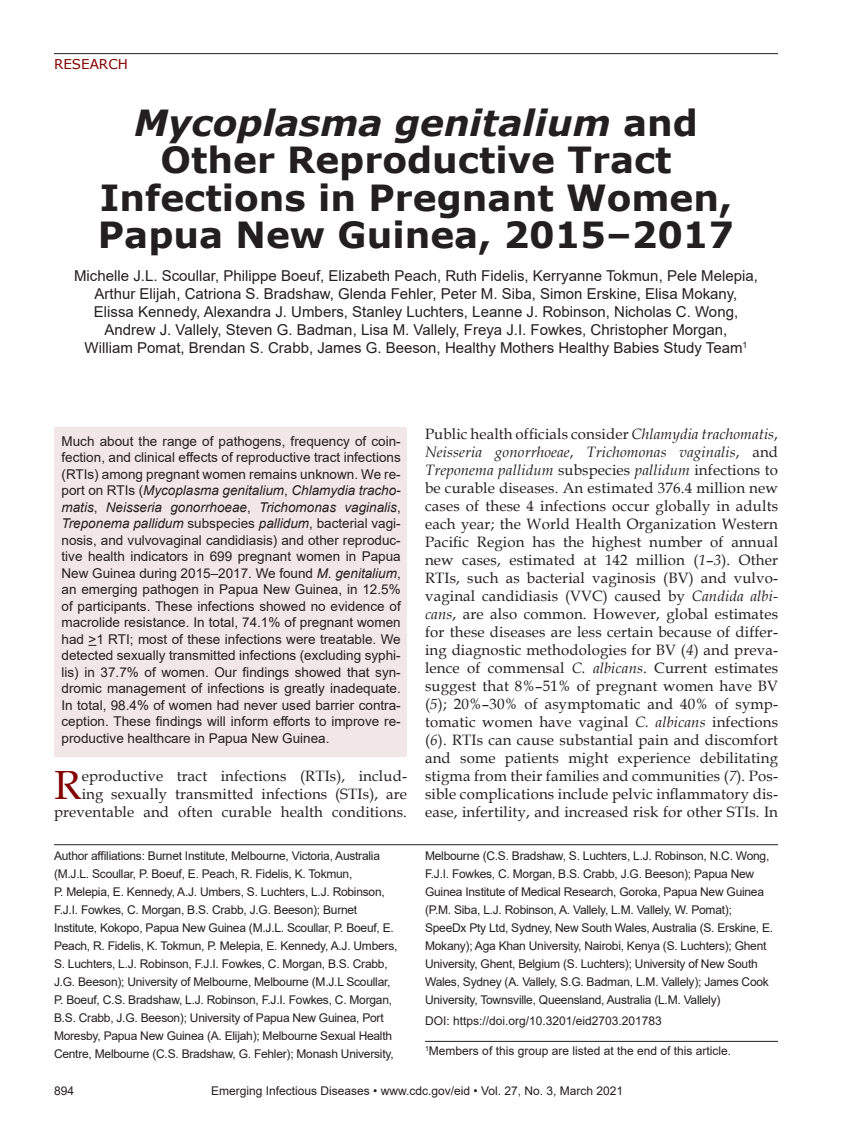
<style>
.page{position:relative;width:851px;height:1134px;background:#fff}
.page>*{position:absolute;margin:0;border:0;box-sizing:border-box;transform-origin:0 0}
.Drop_Cap{font:40.8px "Book Antiqua";color:#820301}
.Article_Title{font:700 36px/37.5px "Verdana";color:#231f20;text-align:center}
.Drop_Cap-2{font:15px/18px "Book Antiqua";letter-spacing:.01em;color:#231f20;text-align:right}
.Authors{font:15px/18px "Arial";color:#231f20;text-align:center}
.Abstract{font:13.5px/16.5px "Arial";color:#231f20;text-align:justify}
.t1{font:13.5px "Verdana";color:#820301}
.Affiliations{font:12px/18px "Arial";letter-spacing:-.02em;color:#231f20}
.Affiliations-2{font:12px "Arial";color:#231f20}
.Footnote{font:12px "Arial";color:#231f20}
.DOI{font:12px "Arial";color:#231f20}
.s1{font-style:italic}
</style>
<div class="page">
<hr style="left:54px;top:53px;width:724px;height:1px;background:#231f20">
<div style="left:54px;top:428px;width:353px;height:329px;background:#f2e6e6"></div>
<hr style="left:425px;top:1041px;width:353px;height:1px;background:#231f20">
<hr style="left:54px;top:844px;width:724px;height:1px;background:#231f20">
<p class="t1" style="left:54px;top:55px;width:75px">RESEARCH</p>
<p class="Article_Title" style="left:98px;top:103px;width:637px"><span class="s1">Mycoplasma genitalium</span> and<br>Other Reproductive Tract<br>Infections in Pregnant Women,<br>Papua New Guinea, 2015–2017</p>
<p class="Authors" style="left:74px;top:267px;width:685px">Michelle J.L. Scoullar, Philippe Boeuf, Elizabeth Peach, Ruth Fidelis, Kerryanne Tokmun, Pele Melepia, Arthur Elijah, Catriona S. Bradshaw, Glenda Fehler, Peter M. Siba, Simon Erskine, Elisa Mokany, Elissa Kennedy, Alexandra J. Umbers, Stanley Luchters, Leanne J. Robinson, Nicholas C. Wong, Andrew J. Vallely, Steven G. Badman, Lisa M. Vallely, Freya J.I. Fowkes, Christopher Morgan,<br>William Pomat, Brendan S. Crabb, James G. Beeson, Healthy Mothers Healthy Babies Study Team<sup>1</sup></p>
<p class="Abstract" style="left:62px;top:433px;width:341px">Much about the range of pathogens, frequency of coin&shy;fection, and clinical effects of reproductive tract infections (RTIs) among pregnant women remains unknown. We re&shy;port on RTIs (<span class="s1">Mycoplasma genitalium</span>, <span class="s1">Chlamydia tracho&shy;matis</span>, <span class="s1">Neisseria gonorrhoeae</span>, <span class="s1">Trichomonas vaginalis</span>, <span class="s1">Treponema pallidum</span> subspecies <span class="s1">pallidum</span>, bacterial vagi&shy;nosis, and vulvovaginal candidiasis) and other reproduc&shy;tive health indicators in 699 pregnant women in Papua New Guinea during 2015–2017. We found <span class="s1">M. genitalium</span>, an emerging pathogen in Papua New Guinea, in 12.5% of participants. These infections showed no evidence of macrolide resistance. In total, 74.1% of pregnant women had &gt;1 RTI; most of these infections were treatable. We detected sexually transmitted infections (excluding syphi&shy;lis) in 37.7% of women. Our findings showed that syn&shy;dromic management of infections is greatly inadequate.<br>In total, 98.4% of women had never used barrier contra&shy;ception. These findings will inform efforts to improve re&shy;productive healthcare in Papua New Guinea.</p>
<p class="Drop_Cap-2" style="left:54px;top:767px;width:354px">eproductive tract infections (RTIs), includ-<br>ing sexually transmitted infections (STIs), are preventable and often curable health conditions.</p>
<p class="Drop_Cap" style="left:54px;top:757px;width:29px">R</p>
<p class="Drop_Cap-2" style="left:425px;top:424px;width:354px;text-align:justify">Public health officials consider <span class="s1">Chlamydia trachomatis</span>, <span class="s1">Neisseria gonorrhoeae</span>, <span class="s1">Trichomonas vaginalis</span>, and <span class="s1">Treponema pallidum</span> subspecies <span class="s1">pallidum</span> infections to be curable diseases. An estimated 376.4 million new cases of these 4 infections occur globally in adults each year; the World Health Organization Western Pacific Region has the highest number of annual new cases, estimated at 142 million (<span class="s1">1</span>–<span class="s1">3</span>). Other RTIs, such as bacterial vaginosis (BV) and vulvo&shy;vaginal candidiasis (VVC) caused by <span class="s1">Candida albi&shy;cans</span>, are also common. However, global estimates for these diseases are less certain because of differ&shy;ing diagnostic methodologies for BV (<span class="s1">4</span>) and preva&shy;lence of commensal <span class="s1">C. albicans</span>. Current estimates suggest that 8%–51% of pregnant women have BV (<span class="s1">5</span>); 20%–30% of asymptomatic and 40% of symp&shy;tomatic women have vaginal <span class="s1">C. albicans</span> infections (<span class="s1">6</span>). RTIs can cause substantial pain and discomfort and some patients might experience debilitating stigma from their families and communities (<span class="s1">7</span>). Pos&shy;sible complications include pelvic inflammatory dis&shy;ease, infertility, and increased risk for other STIs. In</p>
<p class="Affiliations" style="left:54px;top:846px;width:345px">Author affiliations: Burnet Institute, Melbourne, Victoria, Australia (M.J.L. Scoullar, P. Boeuf, E. Peach, R. Fidelis, K. Tokmun,<br>P. Melepia, E. Kennedy, A.J. Umbers, S. Luchters, L.J. Robinson, F.J.I. Fowkes, C. Morgan, B.S. Crabb, J.G. Beeson); Burnet Institute, Kokopo, Papua New Guinea (M.J.L. Scoullar, P. Boeuf, E.<br>Peach, R. Fidelis, K. Tokmun, P. Melepia, E. Kennedy, A.J. Umbers, S. Luchters, L.J. Robinson, F.J.I. Fowkes, C. Morgan, B.S. Crabb, J.G. Beeson); University of Melbourne, Melbourne (M.J.L Scoullar, P. Boeuf, C.S. Bradshaw, L.J. Robinson, F.J.I. Fowkes, C. Morgan, B.S. Crabb, J.G. Beeson); University of Papua New Guinea, Port Moresby, Papua New Guinea (A. Elijah); Melbourne Sexual Health Centre, Melbourne (C.S. Bradshaw, G. Fehler); Monash University,</p>
<p class="Affiliations" style="left:425px;top:846px;width:349px">Melbourne (C.S. Bradshaw, S. Luchters, L.J. Robinson, N.C. Wong, F.J.I. Fowkes, C. Morgan, B.S. Crabb, J.G. Beeson); Papua New Guinea Institute of Medical Research, Goroka, Papua New Guinea (P.M. Siba, L.J. Robinson, A. Vallely, L.M. Vallely, W. Pomat); SpeeDx Pty Ltd, Sydney, New South Wales, Australia (S. Erskine, E.<br>Mokany); Aga Khan University, Nairobi, Kenya (S. Luchters); Ghent University, Ghent, Belgium (S. Luchters); University of New South Wales, Sydney (A. Vallely, S.G. Badman, L.M. Vallely); James Cook University, Townsville, Queensland, Australia (L.M. Vallely)</p>
<p class="DOI" style="left:425px;top:1012px;width:238px">DOI: https://doi.org/10.3201/eid2703.201783</p>
<p class="Footnote" style="left:425px;top:1043px;width:308px"><sup>1</sup>Members of this group are listed at the end of this article.</p>
<p class="Affiliations" style="left:54px;top:1082px;width:22px">894</p>
<p class="Affiliations-2" style="left:211px;top:1083px;width:413px">Emerging Infectious Diseases • www.cdc.gov/eid • Vol. 27, No. 3, March 2021</p>
</div>
